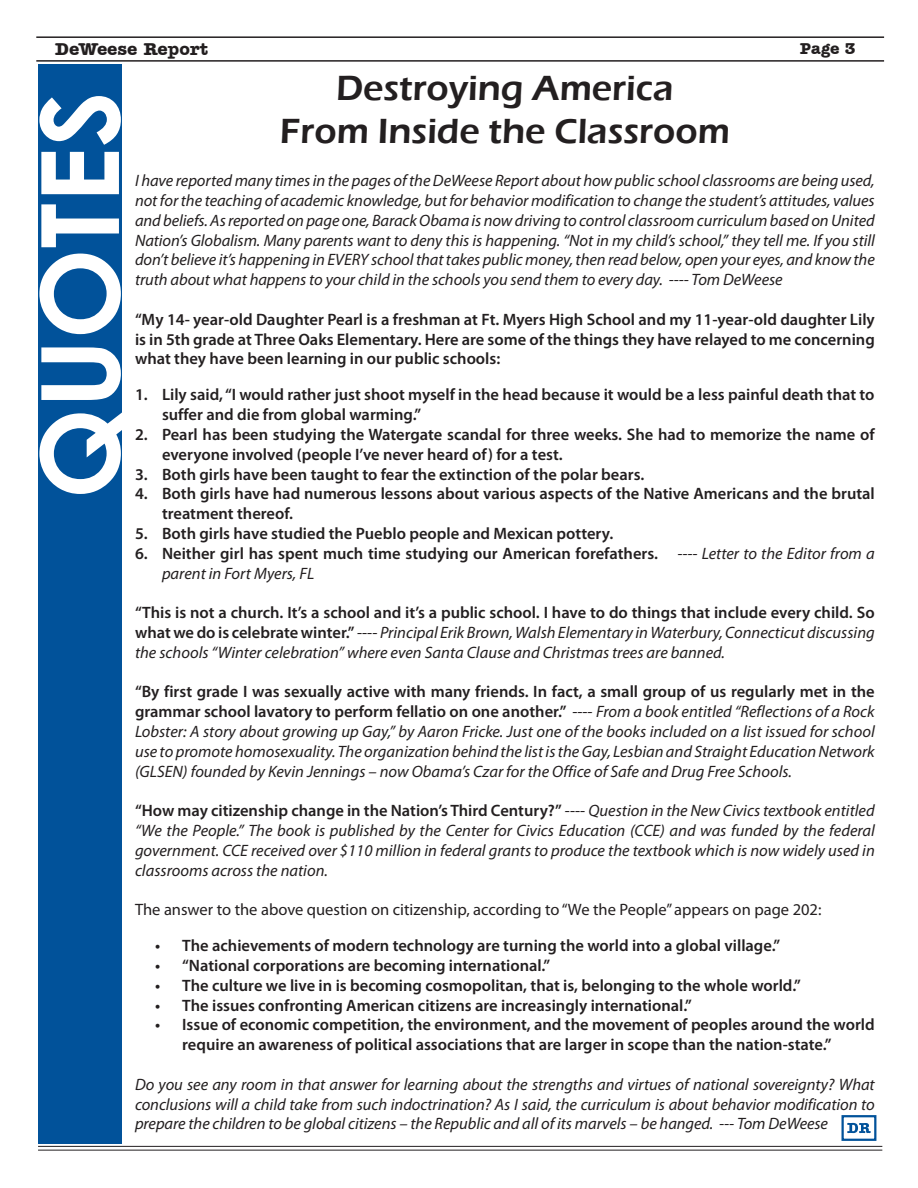
<style>
.page{position:relative;width:918px;height:1188px;background:#fff}
.page>*{position:absolute;margin:0;border:0;box-sizing:border-box;transform-origin:0 0}
.t1{font:700 108px "Century Gothic";color:#fff}
.t2{font:600 36px/43.2px "Eras ITC";color:#231f20;text-align:center}
.t3{font:700 18px "Amer Typewriter IT Cby BT";color:#231f20}
.t4{font:italic 16.5px/19.8px "Myriad Pro";color:#231f20;text-align:justify}
.t5{font:600 16.5px/19.8px "Myriad Pro";color:#231f20}
.t6{font:16.5px "Myriad Pro";color:#231f20}
.t7{font:700 16.5px "Amer Typewriter IT Cby BT";color:#231f20}
.s1{font-weight:400;font-style:italic}
.s2{font-weight:600;font-style:normal}
.s3{font-style:normal}
</style>
<div class="page">
<div style="left:38px;top:64px;width:84px;height:1080px;background:#01529a"></div>
<div style="left:842px;top:1115px;width:34px;height:26px;border:2px solid #01529a"></div>
<svg style="left:847px;top:1123px;width:24px;height:10px"></svg>
<hr style="left:39px;top:1146px;width:843px;height:1px;background:#231f20">
<hr style="left:39px;top:1150px;width:843px;height:1px;background:#231f20">
<hr style="left:37px;top:36px;width:846px;height:2px;background:#231f20">
<hr style="left:37px;top:60px;width:846px;height:2px;background:#231f20">
<p class="t3" style="left:55px;top:37px;width:155px">DeWeese Report</p>
<p class="t7" style="left:800px;top:38px;width:41px">Page</p>
<h1 class="t1" style="left:-2px;top:499px;width:410px;rotate:-90deg">Quotes</h1>
<h2 class="t2" style="left:280px;top:67px;width:451px">Destroying America<br>From Inside the Classroom</h2>
<p class="t4" style="left:135px;top:171px;width:741px">I have reported many times in the pages of the DeWeese Report about how public school classrooms are being used, not for the teaching of academic knowledge, but for behavior modification to change the student’s attitudes, values and beliefs. As reported on page one, Barack Obama is now driving to control classroom curriculum based on United Nation’s Globalism. Many parents want to deny this is happening. “Not in my child’s school,” they tell me. If you still don’t believe it’s happening in EVERY school that takes public money, then read below, open your eyes, and know the truth about what happens to your child in the schools you send them to every day. ---- Tom DeWeese</p>
<p class="t5" style="left:135px;top:309px;width:741px;text-align:justify">“My 14- year-old Daughter Pearl is a freshman at Ft. Myers High School and my 11-year-old daughter Lily is in 5th grade at Three Oaks Elementary. Here are some of the things they have relayed to me concerning what they have been learning in our public schools:</p>
<p class="t5" style="left:162px;top:385px;width:714px">Lily said, “I would rather just shoot myself in the head because it would be a less painful death that to suffer and die from global warming.”<br>Pearl has been studying the Watergate scandal for three weeks. She had to memorize the name of everyone involved (people I’ve never heard of) for a test.<br>Both girls have been taught to fear the extinction of the polar bears.<br>Both girls have had numerous lessons about various aspects of the Native Americans and the brutal treatment thereof.<br>Both girls have studied the Pueblo people and Mexican pottery.<br>Neither girl has spent much time studying our American forefathers. <span class="s1">---- Letter to the Editor from a parent in Fort Myers, FL</span></p>
<p class="t4" style="left:135px;top:603px;width:741px"><span class="s2">“This is not a church. It’s a school and it’s a public school. I have to do things that include every child. So what we do is celebrate winter.”</span> <span class="s3">----</span> Principal Erik Brown, Walsh Elementary in Waterbury, Connecticut discussing the schools “Winter celebration” where even Santa Clause and Christmas trees are banned.</p>
<p class="t4" style="left:135px;top:682px;width:741px"><span class="s2">“By first grade I was sexually active with many friends. In fact, a small group of us regularly met in the grammar school lavatory to perform fellatio on one another.”</span> <span class="s3">----</span> From a book entitled “Reflections of a Rock Lobster: A story about growing up Gay,” by Aaron Fricke. Just one of the books included on a list issued for school use to promote homosexuality. The organization behind the list is the Gay, Lesbian and Straight Education Network (GLSEN) founded by Kevin Jennings – now Obama’s Czar for the Office of Safe and Drug Free Schools.</p>
<p class="t4" style="left:135px;top:801px;width:741px"><span class="s2">“How may citizenship change in the Nation’s Third Century?”</span> <span class="s3">----</span> Question in the New Civics textbook entitled “We the People.” The book is published by the Center for Civics Education (CCE) and was funded by the federal government. CCE received over $110 million in federal grants to produce the textbook which is now widely used in classrooms across the nation.</p>
<p class="t6" style="left:135px;top:900px;width:688px">The answer to the above question on citizenship, according to “We the People” appears on page 202:</p>
<p class="t5" style="left:182px;top:935px;width:694px">The achievements of modern technology are turning the world into a global village.”<br>“National corporations are becoming international.”<br>The culture we live in is becoming cosmopolitan, that is, belonging to the whole world.”<br>The issues confronting American citizens are increasingly international.”<br>Issue of economic competition, the environment, and the movement of peoples around the world require an awareness of political associations that are larger in scope than the nation-state.”</p>
<p class="t4" style="left:135px;top:1074px;width:741px">Do you see any room in that answer for learning about the strengths and virtues of national sovereignty? What conclusions will a child take from such indoctrination? As I said, the curriculum is about behavior modification to prepare the children to be global citizens – the Republic and all of its marvels – be hanged. --- Tom DeWeese</p>
<p class="t5" style="left:135px;top:385px;width:14px">1.</p>
<p class="t5" style="left:135px;top:424px;width:14px">2.</p>
<p class="t5" style="left:135px;top:464px;width:14px">3.<br>4.</p>
<p class="t5" style="left:135px;top:523px;width:14px">5.<br>6.</p>
<p class="t5" style="left:155px;top:935px;width:7px;text-align:justify">• • • • •</p>
</div>
